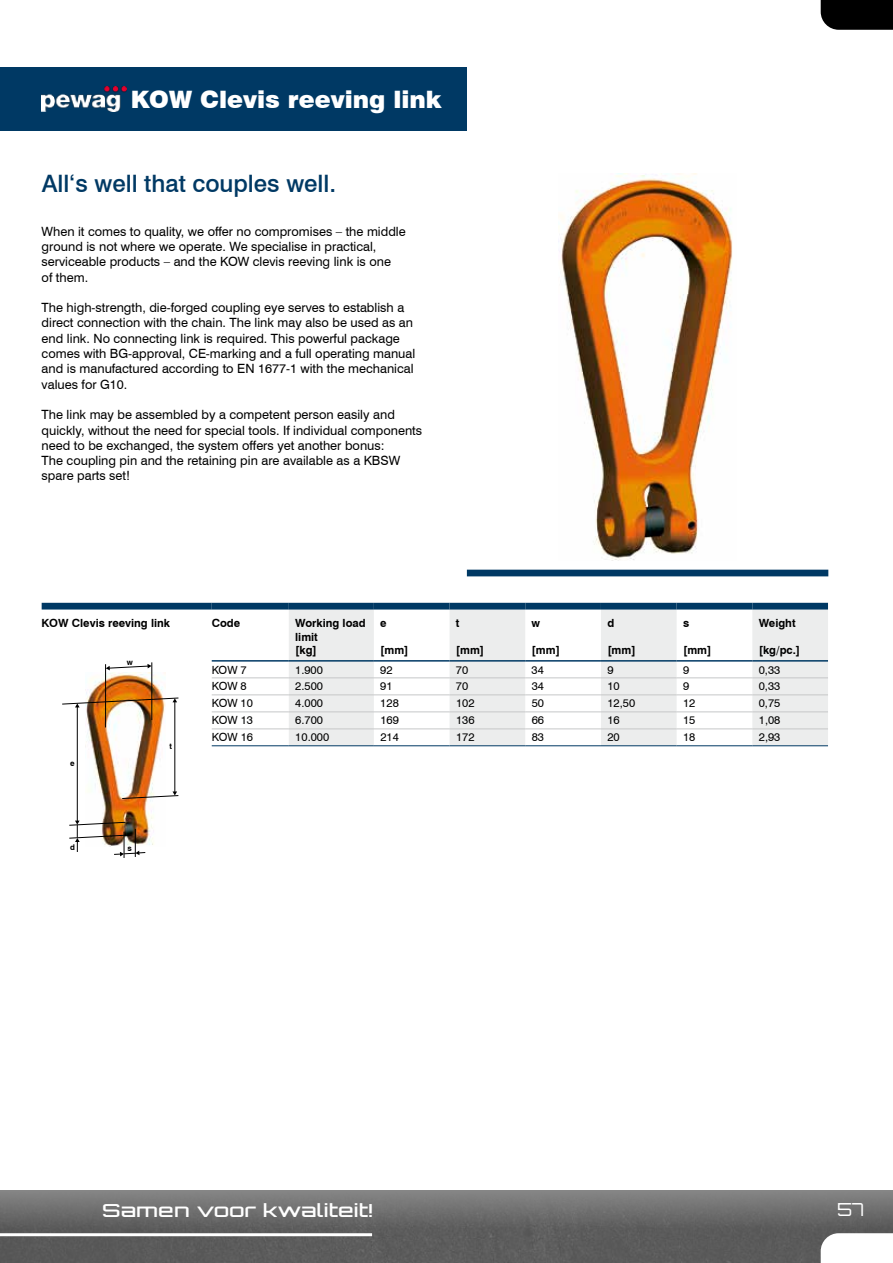
<style>
.page{position:relative;width:893px;height:1263px;background:#fff}
.page>*{position:absolute;margin:0;border:0;box-sizing:border-box;transform-origin:0 0}
.t1{font:500 24px "Swiss 721 BT";color:#003964}
.t2{font:900 24px "Swiss 721 BT";color:#fff}
.t3{font:500 18px "Orbitron";letter-spacing:.01em;color:#fff;scale:1.25 1}
.t4{font:300 18px "Orbitron";color:#fff}
.t5{font:12.75px/15.3px "Swiss 721 BT";color:#000}
.t6{font:11.25px "Swiss 721 BT";color:#000}
.t7{font:700 11.25px/13.5px "Swiss 721 BT";color:#000}
.t8{font:800 10.5px "Swiss 721 BT";color:#fff}
.t9{font:700 7.95px "Swiss 721 BT";color:#000}
</style>
<div class="page">
<div style="left:0;top:1190px;width:893px;height:73px;background:linear-gradient(to bottom,#7d7d7d,#515151)"></div>
<hr style="left:0;top:1233px;width:372px;height:3px;background:#fff">
<div style="left:821px;top:0;width:72px;height:30px;background:#000"></div>
<svg style="left:821px;top:1233px;width:72px;height:30px"></svg>
<svg style="left:289px;top:609px;width:539px;height:136px;fill:#eceded"></svg>
<div style="left:212px;top:603px;width:77px;height:6px;background:#003964"></div>
<div style="left:289px;top:603px;width:85px;height:6px;background:#003964"></div>
<div style="left:374px;top:603px;width:76px;height:6px;background:#003964"></div>
<div style="left:450px;top:603px;width:75px;height:6px;background:#003964"></div>
<div style="left:525px;top:603px;width:76px;height:6px;background:#003964"></div>
<div style="left:601px;top:603px;width:76px;height:6px;background:#003964"></div>
<div style="left:677px;top:603px;width:75px;height:6px;background:#003964"></div>
<div style="left:752px;top:603px;width:76px;height:6px;background:#003964"></div>
<hr style="left:212px;top:660px;width:77px;height:2px;background:#003964">
<hr style="left:289px;top:660px;width:85px;height:2px;background:#003964">
<hr style="left:374px;top:660px;width:76px;height:2px;background:#003964">
<hr style="left:450px;top:660px;width:75px;height:2px;background:#003964">
<hr style="left:525px;top:660px;width:76px;height:2px;background:#003964">
<hr style="left:601px;top:660px;width:76px;height:2px;background:#003964">
<hr style="left:677px;top:660px;width:75px;height:2px;background:#003964">
<hr style="left:752px;top:660px;width:76px;height:2px;background:#003964">
<hr style="left:212px;top:745px;width:77px;height:1px;background:#003964">
<hr style="left:289px;top:745px;width:85px;height:1px;background:#003964">
<hr style="left:374px;top:745px;width:76px;height:1px;background:#003964">
<hr style="left:450px;top:745px;width:75px;height:1px;background:#003964">
<hr style="left:525px;top:745px;width:76px;height:1px;background:#003964">
<hr style="left:601px;top:745px;width:76px;height:1px;background:#003964">
<hr style="left:677px;top:745px;width:75px;height:1px;background:#003964">
<hr style="left:752px;top:745px;width:76px;height:1px;background:#003964">
<hr style="left:212px;top:678px;width:77px;height:1px;background:#c6c7c8">
<hr style="left:289px;top:678px;width:85px;height:1px;background:#c6c7c8">
<hr style="left:374px;top:678px;width:76px;height:1px;background:#c6c7c8">
<hr style="left:450px;top:678px;width:75px;height:1px;background:#c6c7c8">
<hr style="left:525px;top:678px;width:76px;height:1px;background:#c6c7c8">
<hr style="left:601px;top:678px;width:76px;height:1px;background:#c6c7c8">
<hr style="left:677px;top:678px;width:75px;height:1px;background:#c6c7c8">
<hr style="left:752px;top:678px;width:76px;height:1px;background:#c6c7c8">
<hr style="left:212px;top:695px;width:77px;height:1px;background:#c6c7c8">
<hr style="left:289px;top:695px;width:85px;height:1px;background:#c6c7c8">
<hr style="left:374px;top:695px;width:76px;height:1px;background:#c6c7c8">
<hr style="left:450px;top:695px;width:75px;height:1px;background:#c6c7c8">
<hr style="left:525px;top:695px;width:76px;height:1px;background:#c6c7c8">
<hr style="left:601px;top:695px;width:76px;height:1px;background:#c6c7c8">
<hr style="left:677px;top:695px;width:75px;height:1px;background:#c6c7c8">
<hr style="left:752px;top:695px;width:76px;height:1px;background:#c6c7c8">
<hr style="left:212px;top:712px;width:77px;height:1px;background:#c6c7c8">
<hr style="left:289px;top:712px;width:85px;height:1px;background:#c6c7c8">
<hr style="left:374px;top:712px;width:76px;height:1px;background:#c6c7c8">
<hr style="left:450px;top:712px;width:75px;height:1px;background:#c6c7c8">
<hr style="left:525px;top:712px;width:76px;height:1px;background:#c6c7c8">
<hr style="left:601px;top:712px;width:76px;height:1px;background:#c6c7c8">
<hr style="left:677px;top:712px;width:75px;height:1px;background:#c6c7c8">
<hr style="left:752px;top:712px;width:76px;height:1px;background:#c6c7c8">
<hr style="left:212px;top:729px;width:77px;height:1px;background:#c6c7c8">
<hr style="left:289px;top:729px;width:85px;height:1px;background:#c6c7c8">
<hr style="left:374px;top:729px;width:76px;height:1px;background:#c6c7c8">
<hr style="left:450px;top:729px;width:75px;height:1px;background:#c6c7c8">
<hr style="left:525px;top:729px;width:76px;height:1px;background:#c6c7c8">
<hr style="left:601px;top:729px;width:76px;height:1px;background:#c6c7c8">
<hr style="left:677px;top:729px;width:75px;height:1px;background:#c6c7c8">
<hr style="left:752px;top:729px;width:76px;height:1px;background:#c6c7c8">
<div style="left:42px;top:603px;width:170px;height:6px;background:#003964"></div>
<img style="left:85px;top:672px;width:80px;height:173px">
<hr style="left:175px;top:702px;width:1px;height:90px;background:#000">
<svg style="left:122px;top:791px;width:56px;height:8px"></svg>
<svg style="left:106px;top:664px;width:46px;height:6px"></svg>
<hr style="left:77px;top:707px;width:1px;height:114px;background:#000">
<svg style="left:62px;top:697px;width:116px;height:10px"></svg>
<hr style="left:105px;top:664px;width:1px;height:63px;background:#000">
<hr style="left:152px;top:662px;width:1px;height:58px;background:#000">
<img style="left:69px;top:821px;width:76px;height:37px">
<div style="left:0;top:67px;width:467px;height:64px;background:#003964"></div>
<img style="left:42px;top:86px;width:85px;height:26px">
<img style="left:559px;top:173px;width:174px;height:387px">
<div style="left:467px;top:570px;width:361px;height:6px;background:#003964"></div>
<h1 class="t2" style="left:131px;top:84px;width:313px">KOW Clevis reeving link</h1>
<h1 class="t1" style="left:42px;top:168px;width:296px">All‘s well that couples well.</h1>
<p class="t5" style="left:42px;top:223px;width:366px">When it comes to quality, we offer no compromises – the middle ground is not where we operate. We specialise in practical, serviceable products – and the KOW clevis reeving link is one<br>of them.</p>
<p class="t5" style="left:42px;top:300px;width:375px">The high-strength, die-forged coupling eye serves to establish a direct connection with the chain. The link may also be used as an end link. No connecting link is required. This powerful package comes with BG-approval, CE-marking and a full operating manual and is manufactured according to EN 1677-1 with the mechanical values for G10.</p>
<p class="t5" style="left:42px;top:407px;width:382px">The link may be assembled by a competent person easily and quickly, without the need for special tools. If individual components need to be exchanged, the system offers yet another bonus:<br>The coupling pin and the retaining pin are available as a KBSW spare parts set!</p>
<p class="t7" style="left:42px;top:617px;width:130px">KOW Clevis reeving link</p>
<p class="t7" style="left:212px;top:617px;width:30px">Code</p>
<p class="t7" style="left:295px;top:617px;width:72px">Working load limit<br>[kg]</p>
<p class="t7" style="left:380px;top:617px;width:8px">e</p>
<p class="t7" style="left:380px;top:644px;width:30px">[mm]</p>
<p class="t7" style="left:456px;top:617px;width:5px">t</p>
<p class="t7" style="left:456px;top:644px;width:30px">[mm]</p>
<p class="t7" style="left:532px;top:617px;width:10px">w</p>
<p class="t7" style="left:532px;top:644px;width:30px">[mm]</p>
<p class="t7" style="left:607px;top:617px;width:8px">d</p>
<p class="t7" style="left:607px;top:644px;width:30px">[mm]</p>
<p class="t7" style="left:683px;top:617px;width:8px">s</p>
<p class="t7" style="left:683px;top:644px;width:30px">[mm]</p>
<p class="t7" style="left:759px;top:617px;width:38px">Weight</p>
<p class="t7" style="left:759px;top:644px;width:43px">[kg/pc.]</p>
<p class="t9" style="left:70px;top:758px;width:6px">e</p>
<p class="t9" style="left:70px;top:843px;width:6px">d</p>
<p class="t9" style="left:127px;top:657px;width:8px">w</p>
<p class="t9" style="left:169px;top:741px;width:4px">t</p>
<p class="t9" style="left:128px;top:844px;width:6px">s</p>
<p class="t6" style="left:212px;top:663px;width:37px">KOW 7</p>
<p class="t6" style="left:295px;top:663px;width:29px">1.900</p>
<p class="t6" style="left:380px;top:663px;width:14px">92</p>
<p class="t6" style="left:456px;top:663px;width:14px">70</p>
<p class="t6" style="left:532px;top:663px;width:14px">34</p>
<p class="t6" style="left:607px;top:663px;width:8px">9</p>
<p class="t6" style="left:683px;top:663px;width:8px">9</p>
<p class="t6" style="left:759px;top:663px;width:23px">0,33</p>
<p class="t6" style="left:212px;top:679px;width:37px">KOW 8</p>
<p class="t6" style="left:295px;top:679px;width:29px">2.500</p>
<p class="t6" style="left:380px;top:679px;width:14px">91</p>
<p class="t6" style="left:456px;top:679px;width:14px">70</p>
<p class="t6" style="left:532px;top:679px;width:14px">34</p>
<p class="t6" style="left:607px;top:679px;width:14px">10</p>
<p class="t6" style="left:683px;top:679px;width:8px">9</p>
<p class="t6" style="left:759px;top:679px;width:23px">0,33</p>
<p class="t6" style="left:212px;top:696px;width:43px">KOW 10</p>
<p class="t6" style="left:295px;top:696px;width:29px">4.000</p>
<p class="t6" style="left:380px;top:696px;width:20px">128</p>
<p class="t6" style="left:456px;top:696px;width:20px">102</p>
<p class="t6" style="left:532px;top:696px;width:14px">50</p>
<p class="t6" style="left:607px;top:696px;width:29px">12,50</p>
<p class="t6" style="left:683px;top:696px;width:14px">12</p>
<p class="t6" style="left:759px;top:696px;width:23px">0,75</p>
<p class="t6" style="left:212px;top:713px;width:43px">KOW 13</p>
<p class="t6" style="left:295px;top:713px;width:29px">6.700</p>
<p class="t6" style="left:380px;top:713px;width:20px">169</p>
<p class="t6" style="left:456px;top:713px;width:20px">136</p>
<p class="t6" style="left:532px;top:713px;width:14px">66</p>
<p class="t6" style="left:607px;top:713px;width:14px">16</p>
<p class="t6" style="left:683px;top:713px;width:14px">15</p>
<p class="t6" style="left:759px;top:713px;width:23px">1,08</p>
<p class="t6" style="left:212px;top:730px;width:43px">KOW 16</p>
<p class="t6" style="left:295px;top:730px;width:35px">10.000</p>
<p class="t6" style="left:380px;top:730px;width:20px">214</p>
<p class="t6" style="left:456px;top:730px;width:20px">172</p>
<p class="t6" style="left:532px;top:730px;width:14px">83</p>
<p class="t6" style="left:607px;top:730px;width:14px">20</p>
<p class="t6" style="left:683px;top:730px;width:14px">18</p>
<p class="t6" style="left:759px;top:730px;width:23px">2,93</p>
<p class="t8" style="left:833px;top:1198px;width:14px">67</p>
<h2 class="t3" style="left:102px;top:1199px;width:218px">Samen voor kwaliteit!</h2>
<h2 class="t4" style="left:837px;top:1198px;width:28px">57</h2>
</div>
